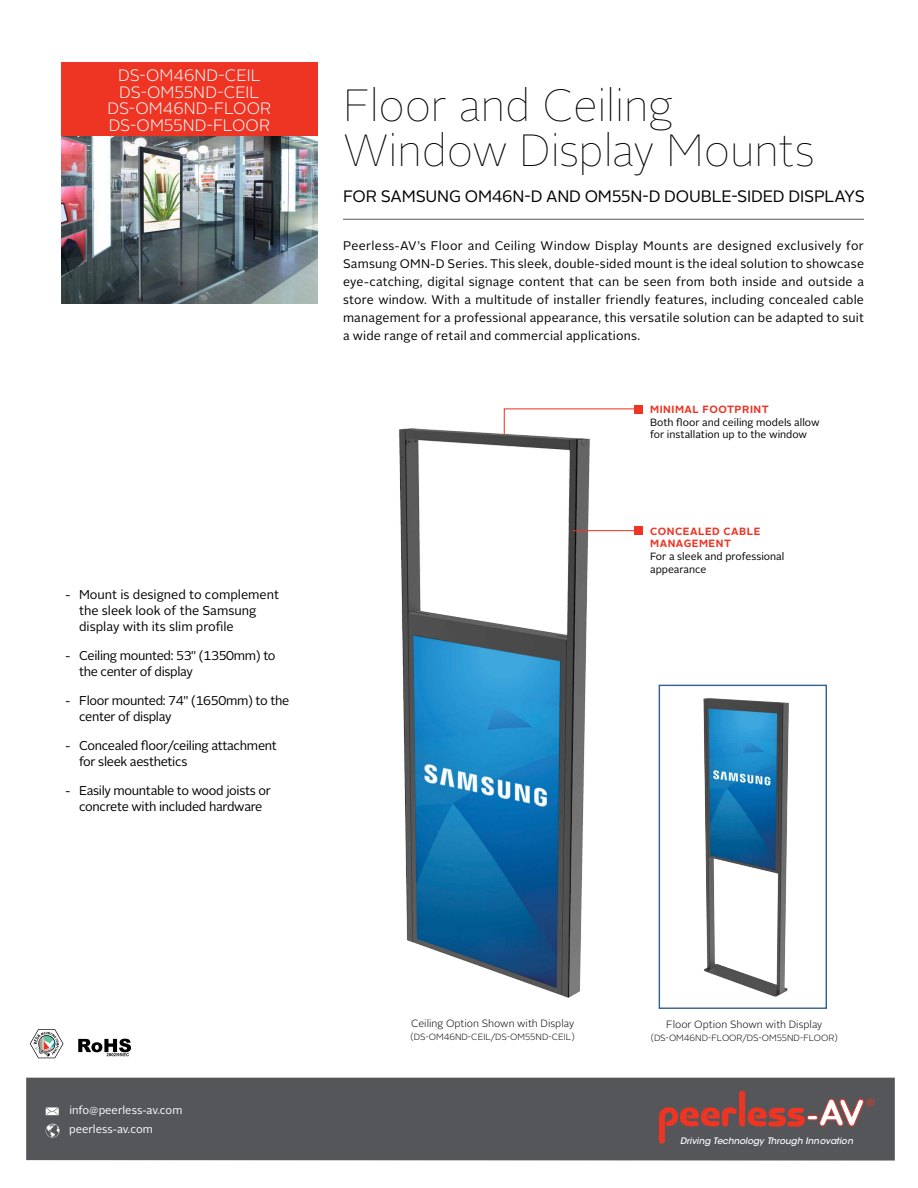
<style>
.page{position:relative;width:918px;height:1188px;background:#fff}
.page>*{position:absolute;margin:0;border:0;box-sizing:border-box;transform-origin:0 0}
.t1{font:100 45px/45px "Alright Sans";letter-spacing:-.01em;color:#000}
.t2{font:300 16.5px/16.5px "Alright Sans";color:#fff;text-align:center}
.t3{font:16.5px "Alright Sans";letter-spacing:-.01em;color:#000}
.t4{font:12.75px/15.8px "Alright Sans";letter-spacing:-.025em;color:#000}
.t5{font:12.75px/15.8px "Alright Sans";color:#000}
.t6{font:12.45px/18px "Alright Sans";letter-spacing:.015em;color:#000;text-align:justify}
.t7{font:11.25px "Alright Sans";color:#fff}
.t8{font:10.5px/12.8px "Alright Sans";color:#000}
.t9{font:300 10.5px "Alright Sans";color:#000}
.t10{font:700 10.5px/12.8px "Alright Sans";letter-spacing:.05em;color:#ee3524}
.t11{font:300 9px "Alright Sans";color:#000}
.t12{font:italic 500 8.85px "ITC Avant Garde Std";color:#fff}
</style>
<div class="page">
<hr style="left:343px;top:219px;width:521px;height:1px;background:#55565a">
<img style="left:399px;top:428px;width:222px;height:570px">
<div style="left:26px;top:1078px;width:869px;height:83px;background:#55565a"></div>
<svg style="left:659px;top:1107px;width:78px;height:37px"></svg>
<div style="left:739px;top:1091px;width:6px;height:36px;background:#ee3524;border-radius:3px"></div>
<svg style="left:748px;top:1099px;width:127px;height:28px"></svg>
<svg style="left:46px;top:1107px;width:13px;height:8px"></svg>
<svg style="left:46px;top:1124px;width:14px;height:14px"></svg>
<div style="left:634px;top:527px;width:9px;height:8px;background:#ee3524"></div>
<hr style="left:573px;top:530px;width:68px;height:1px;background:#ee3524">
<svg style="left:30px;top:1029px;width:33px;height:29px"></svg>
<svg style="left:78px;top:1039px;width:53px;height:17px"></svg>
<div style="left:659px;top:685px;width:168px;height:324px;border:1px solid #336195"></div>
<div style="left:634px;top:405px;width:9px;height:9px;background:#ee3524"></div>
<svg style="left:503px;top:408px;width:131px;height:27px"></svg>
<div style="left:61px;top:63px;width:257px;height:74px;background:#ee3524"></div>
<img style="left:703px;top:698px;width:86px;height:299px">
<img style="left:61px;top:137px;width:257px;height:167px">
<h2 class="t2" style="left:108px;top:68px;width:165px">DS-OM46ND-CEIL<br>DS-OM55ND-CEIL<br>DS-OM46ND-FLOOR<br>DS-OM55ND-FLOOR</h2>
<p class="t5" style="left:79px;top:587px;width:201px;text-indent:-14px">- Mount is designed to complement the sleek look of the Samsung display with its slim profile</p>
<p class="t4" style="left:79px;top:648px;width:198px;text-indent:-14px">- Ceiling mounted: 53" (1350mm) to the center of display</p>
<p class="t4" style="left:79px;top:693px;width:212px;text-indent:-14px">- Floor mounted: 74" (1650mm) to the center of display</p>
<p class="t4" style="left:79px;top:738px;width:199px;text-indent:-14px">- Concealed floor/ceiling attachment for sleek aesthetics</p>
<p class="t4" style="left:66px;top:783px;width:207px;text-align:center">- Easily mountable to wood joists or concrete with included hardware</p>
<h1 class="t1" style="left:343px;top:84px;width:473px">Floor and Ceiling<br>Window Display Mounts</h1>
<h2 class="t3" style="left:343px;top:185px;width:523px">FOR SAMSUNG OM46N-D AND OM55N-D DOUBLE-SIDED DISPLAYS</h2>
<p class="t6" style="left:343px;top:237px;width:522px">Peerless-AV’s Floor and Ceiling Window Display Mounts are designed exclusively for Samsung OMN-D Series. This sleek, double-sided mount is the ideal solution to showcase eye-catching, digital signage content that can be seen from both inside and outside a store window. With a multitude of installer friendly features, including concealed cable management for a professional appearance, this versatile solution can be adapted to suit a wide range of retail and commercial applications.</p>
<p class="t10" style="left:650px;top:403px;width:120px">MINIMAL FOOTPRINT</p>
<p class="t8" style="left:650px;top:416px;width:171px">Both floor and ceiling models allow for installation up to the window</p>
<p class="t10" style="left:650px;top:525px;width:112px">CONCEALED CABLE<br>MANAGEMENT</p>
<p class="t8" style="left:650px;top:550px;width:136px">For a sleek and professional appearance</p>
<p class="t7" style="left:69px;top:1103px;width:114px">info@peerless-av.com</p>
<p class="t7" style="left:69px;top:1122px;width:85px">peerless-av.com</p>
<p class="t9" style="left:411px;top:1016px;width:164px">Ceiling Option Shown with Display</p>
<p class="t11" style="left:411px;top:1031px;width:166px">(DS-OM46ND-CEIL/DS-OM55ND-CEIL)</p>
<p class="t9" style="left:666px;top:1017px;width:158px">Floor Option Shown with Display</p>
<p class="t11" style="left:651px;top:1032px;width:189px">(DS-OM46ND-FLOOR/DS-OM55ND-FLOOR)</p>
<p class="t12" style="left:680px;top:1135px;width:174px">Driving Technology Through Innovation</p>
</div>
